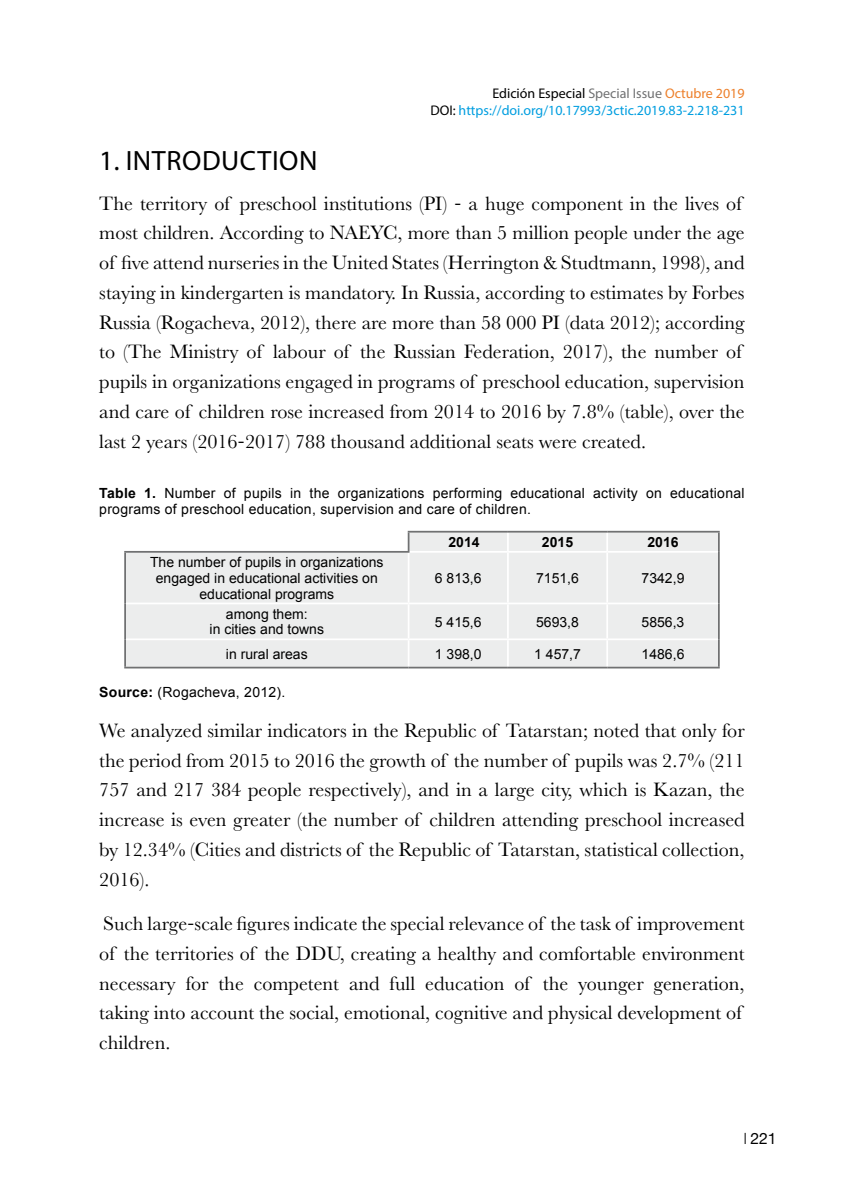
<style>
.page{position:relative;width:844px;height:1191px;background:#fff}
.page>*{position:absolute;margin:0;border:0;box-sizing:border-box;transform-origin:0 0}
.t1{font:28px "Myriad Pro";letter-spacing:.02em;color:#000}
.t2{font:20.12px/29.8px "Baskerville";color:#000}
.t3{font:15.75px "Helvetica Neue";color:#000}
.t4{font:14px/15.8px "Arial";letter-spacing:.01em;color:#000;text-align:center}
.t5{font:14px/16.8px "Myriad Pro";color:#009ee0;text-align:right}
.t6{font:700 14px "Arial";color:#000}
.s1{color:#000}
.s2{color:#707172}
.s3{color:#ed802b}
.s4{font-family:"Helvetica Neue";font-weight:300}
.s5{font-weight:700}
</style>
<div class="page">
<svg style="left:744px;top:1132px;width:1px;height:12px"></svg>
<svg style="left:126px;top:532px;width:591px;height:134px;background:#eceded"></svg>
<svg style="left:507px;top:532px;width:1px;height:19px"></svg>
<svg style="left:606px;top:532px;width:2px;height:19px"></svg>
<hr style="left:409px;top:551px;width:99px;height:1px;background:#fff">
<hr style="left:407px;top:552px;width:2px;height:50px;background:#fff">
<hr style="left:508px;top:551px;width:99px;height:1px;background:#fff">
<hr style="left:507px;top:552px;width:1px;height:50px;background:#fff">
<hr style="left:607px;top:551px;width:110px;height:1px;background:#fff">
<hr style="left:606px;top:552px;width:2px;height:50px;background:#fff">
<hr style="left:126px;top:602px;width:282px;height:2px;background:#fff">
<hr style="left:408px;top:602px;width:100px;height:2px;background:#fff">
<hr style="left:407px;top:604px;width:2px;height:34px;background:#fff">
<hr style="left:508px;top:602px;width:99px;height:2px;background:#fff">
<hr style="left:507px;top:604px;width:1px;height:34px;background:#fff">
<hr style="left:607px;top:602px;width:110px;height:2px;background:#fff">
<hr style="left:606px;top:604px;width:2px;height:34px;background:#fff">
<hr style="left:126px;top:638px;width:282px;height:2px;background:#fff">
<hr style="left:408px;top:638px;width:100px;height:2px;background:#fff">
<hr style="left:407px;top:640px;width:2px;height:26px;background:#fff">
<hr style="left:508px;top:638px;width:99px;height:2px;background:#fff">
<svg style="left:507px;top:640px;width:1px;height:26px"></svg>
<hr style="left:607px;top:638px;width:110px;height:2px;background:#fff">
<hr style="left:606px;top:640px;width:2px;height:26px;background:#fff">
<hr style="left:407px;top:531px;width:101px;height:1px;background:#707172">
<hr style="left:508px;top:531px;width:99px;height:1px;background:#707172">
<hr style="left:607px;top:531px;width:112px;height:1px;background:#707172">
<hr style="left:717px;top:532px;width:2px;height:20px;background:#707172">
<hr style="left:124px;top:552px;width:2px;height:51px;background:#707172">
<hr style="left:717px;top:552px;width:2px;height:51px;background:#707172">
<hr style="left:124px;top:603px;width:2px;height:36px;background:#707172">
<hr style="left:717px;top:603px;width:2px;height:36px;background:#707172">
<hr style="left:124px;top:639px;width:2px;height:27px;background:#707172">
<hr style="left:717px;top:639px;width:2px;height:27px;background:#707172">
<hr style="left:124px;top:666px;width:284px;height:2px;background:#707172">
<hr style="left:408px;top:666px;width:100px;height:2px;background:#707172">
<hr style="left:508px;top:666px;width:99px;height:2px;background:#707172">
<hr style="left:607px;top:666px;width:112px;height:2px;background:#707172">
<svg style="left:407px;top:532px;width:2px;height:19px"></svg>
<hr style="left:124px;top:551px;width:285px;height:1px;background:#707172">
<p class="t5" style="left:430px;top:85px;width:316px"><span class="s1">Edición Especial</span> <span class="s2">Special Issue</span> <span class="s3">Octubre 2019<br></span><span class="s1">DOI:</span> https://doi.org/10.17993/3ctic.2019.83-2.218-231</p>
<h1 class="t1" style="left:99px;top:143px;width:220px">1. INTRODUCTION</h1>
<p class="t2" style="left:99px;top:188px;width:646px">The territory of preschool institutions (PI) <span class="s4">-</span> a huge component in the lives of most children. According to NAEYC, more than 5 million people under the age of five attend nurseries in the United States (Herrington &amp; Studtmann, 1998), and staying in kindergarten is mandatory. In Russia, according to estimates by Forbes Russia (Rogacheva, 2012), there are more than 58 000 PI (data 2012); according to (The Ministry of labour of the Russian Federation, 2017), the number of pupils in organizations engaged in programs of preschool education, supervision and care of children rose increased from 2014 to 2016 by 7.8% (table), over the last 2 years (2016<span class="s4">-</span>2017) 788 thousand additional seats were created.</p>
<p class="t4" style="left:99px;top:485px;width:646px;text-align:left"><span class="s5">Table 1.</span> Number of pupils in the organizations performing educational activity on educational programs of preschool education, supervision and care of children.</p>
<p class="t6" style="left:448px;top:533px;width:33px">2014</p>
<p class="t6" style="left:542px;top:533px;width:33px">2015</p>
<p class="t6" style="left:647px;top:533px;width:33px">2016</p>
<p class="t4" style="left:150px;top:554px;width:235px">The number of pupils in organizations engaged in educational activities on educational programs</p>
<p class="t4" style="left:435px;top:570px;width:48px">6 813,6</p>
<p class="t4" style="left:536px;top:570px;width:44px">7151,6</p>
<p class="t4" style="left:641px;top:570px;width:44px">7342,9</p>
<p class="t4" style="left:209px;top:606px;width:116px">among them:<br>in cities and towns</p>
<p class="t4" style="left:435px;top:614px;width:48px">5 415,6</p>
<p class="t4" style="left:536px;top:614px;width:44px">5693,8</p>
<p class="t4" style="left:641px;top:614px;width:44px">5856,3</p>
<p class="t4" style="left:226px;top:646px;width:83px">in rural areas</p>
<p class="t4" style="left:435px;top:646px;width:48px">1 398,0</p>
<p class="t4" style="left:534px;top:646px;width:48px">1 457,7</p>
<p class="t4" style="left:641px;top:646px;width:44px">1486,6</p>
<p class="t4" style="left:99px;top:684px;width:187px"><span class="s5">Source:</span> (Rogacheva, 2012).</p>
<p class="t2" style="left:99px;top:715px;width:646px;text-align:justify">We analyzed similar indicators in the Republic of Tatarstan; noted that only for the period from 2015 to 2016 the growth of the number of pupils was 2.7% (211<br>757 and 217 384 people respectively), and in a large city, which is Kazan, the increase is even greater (the number of children attending preschool increased by 12.34% (Cities and districts of the Republic of Tatarstan, statistical collection, 2016).</p>
<p class="t2" style="left:99px;top:909px;width:646px">Such large<span class="s4">-</span>scale figures indicate the special relevance of the task of improvement of the territories of the DDU, creating a healthy and comfortable environment necessary for the competent and full education of the younger generation, taking into account the social, emotional, cognitive and physical development of children.</p>
<p class="t3" style="left:750px;top:1127px;width:27px">221</p>
</div>
